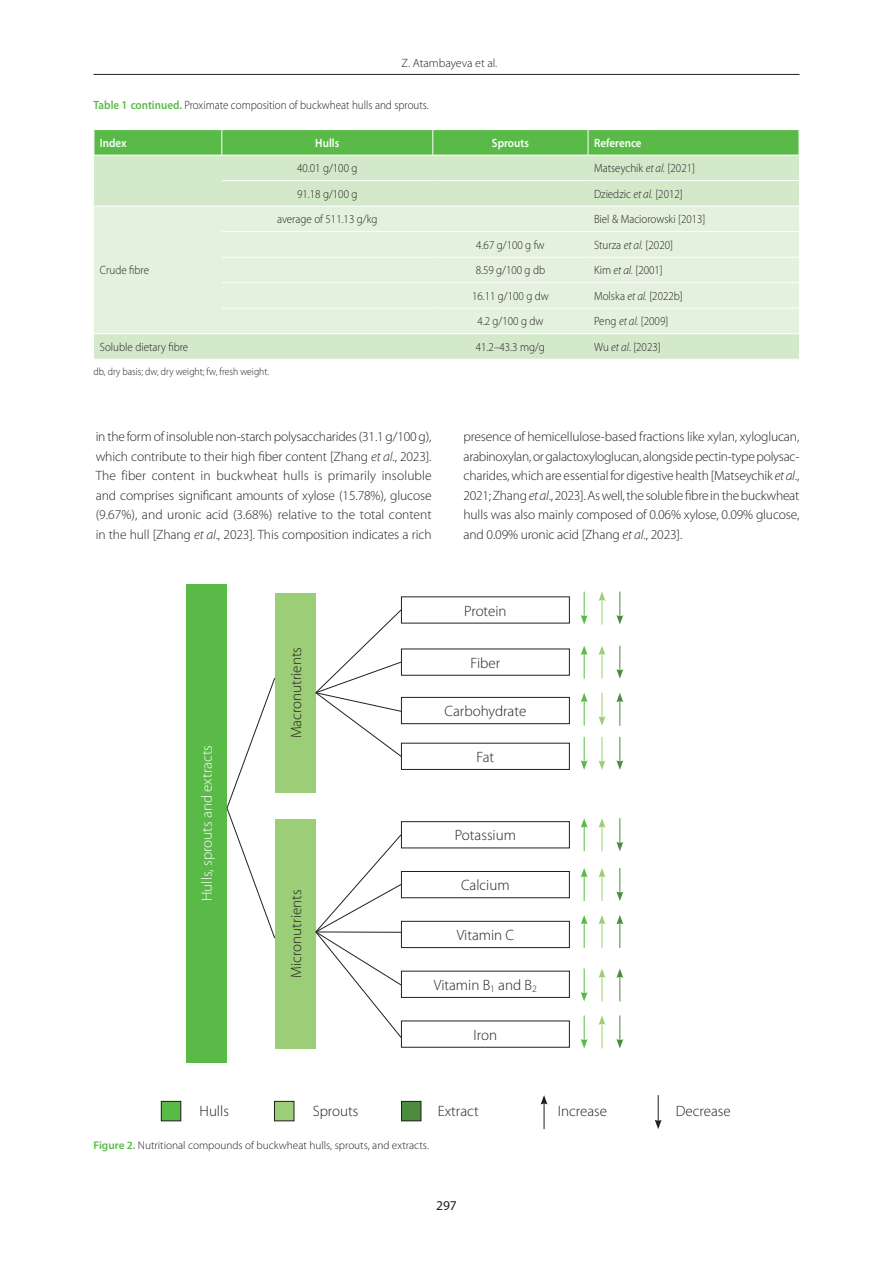
<style>
.page{position:relative;width:893px;height:1263px;background:#fff}
.page>*{position:absolute;margin:0;border:0;box-sizing:border-box;transform-origin:0 0}
._08_Tekst_bez_wciecia{font:300 15px "Myriad Pro";color:#231f20}
._08_Tekst_bez_wciecia-2{font:300 15px "Myriad Pro";color:#fff}
._08_Tekst{font:300 13.5px/19.5px "Myriad Pro";letter-spacing:-.01em;color:#231f20;text-align:justify}
.t1{font:13.5px "Myriad Pro";color:#231f20}
._13_Tabela_tekst{font:300 12px "Myriad Pro";color:#231f20;scale:.92 1}
._13_Tabela_tytul{font:300 12px "Myriad Pro";color:#231f20;scale:.92 1}
._13_Tabela_naglowek{font:600 12px "Myriad Pro";color:#fff;scale:.92 1}
._13_Tabela_tytul-2{font:300 12px "Myriad Pro";color:#231f20}
._15_Rycina_podpis_1{font:300 11.25px "Myriad Pro";color:#231f20}
._13_Tabela_przypis{font:300 10.5px "Myriad Pro";color:#231f20;scale:.92 1}
.s1{font-weight:600;color:#59ba47}
.s2{font-style:italic}
</style>
<div class="page">
<hr style="left:94px;top:74px;width:705px;height:1px;background:#231f20">
<div style="left:94px;top:156px;width:705px;height:203px;background:#d4e9ca"></div>
<div style="left:94px;top:207px;width:705px;height:126px;background:#e4f1de"></div>
<hr style="left:222px;top:180px;width:211px;height:1px;background:#fff">
<hr style="left:433px;top:180px;width:155px;height:1px;background:#fff">
<hr style="left:588px;top:180px;width:211px;height:1px;background:#fff">
<hr style="left:222px;top:206px;width:211px;height:1px;background:#fff">
<hr style="left:433px;top:206px;width:155px;height:1px;background:#fff">
<hr style="left:588px;top:206px;width:211px;height:1px;background:#fff">
<hr style="left:222px;top:231px;width:211px;height:1px;background:#fff">
<hr style="left:433px;top:231px;width:155px;height:1px;background:#fff">
<hr style="left:588px;top:231px;width:211px;height:1px;background:#fff">
<hr style="left:222px;top:257px;width:211px;height:1px;background:#fff">
<hr style="left:433px;top:257px;width:155px;height:1px;background:#fff">
<hr style="left:588px;top:257px;width:211px;height:1px;background:#fff">
<hr style="left:222px;top:282px;width:211px;height:1px;background:#fff">
<hr style="left:433px;top:282px;width:155px;height:1px;background:#fff">
<hr style="left:588px;top:282px;width:211px;height:1px;background:#fff">
<hr style="left:222px;top:308px;width:211px;height:1px;background:#fff">
<hr style="left:433px;top:308px;width:155px;height:1px;background:#fff">
<hr style="left:588px;top:308px;width:211px;height:1px;background:#fff">
<hr style="left:94px;top:333px;width:128px;height:1px;background:#fff">
<hr style="left:222px;top:333px;width:211px;height:1px;background:#fff">
<hr style="left:433px;top:333px;width:155px;height:1px;background:#fff">
<hr style="left:588px;top:333px;width:211px;height:1px;background:#fff">
<svg style="left:94px;top:130px;width:705px;height:25px;background:#5dbb4b"></svg>
<hr style="left:94px;top:206px;width:128px;height:1px;background:#fff">
<div style="left:186px;top:584px;width:40px;height:478px;background:#59ba47"></div>
<div style="left:401px;top:821px;width:169px;height:27px;border:1px solid #231f20"></div>
<div style="left:401px;top:649px;width:169px;height:27px;border:1px solid #231f20"></div>
<div style="left:401px;top:871px;width:169px;height:27px;border:1px solid #231f20"></div>
<div style="left:401px;top:697px;width:169px;height:27px;border:1px solid #231f20"></div>
<div style="left:401px;top:921px;width:169px;height:27px;border:1px solid #231f20"></div>
<div style="left:401px;top:743px;width:169px;height:27px;border:1px solid #231f20"></div>
<div style="left:401px;top:971px;width:169px;height:27px;border:1px solid #231f20"></div>
<div style="left:275px;top:819px;width:41px;height:229px;background:#9cce77"></div>
<div style="left:275px;top:593px;width:41px;height:199px;background:#9cce77"></div>
<div style="left:161px;top:1101px;width:20px;height:20px;background:#59ba47"></div>
<div style="left:161px;top:1101px;width:20px;height:20px;border:1px solid #231f20"></div>
<div style="left:274px;top:1101px;width:20px;height:20px;background:#9cce77"></div>
<div style="left:274px;top:1101px;width:20px;height:20px;border:1px solid #231f20"></div>
<div style="left:401px;top:1101px;width:20px;height:20px;background:#4d8c3f"></div>
<div style="left:401px;top:1101px;width:20px;height:20px;border:1px solid #231f20"></div>
<svg style="left:581px;top:591px;width:7px;height:33px"></svg>
<svg style="left:581px;top:646px;width:7px;height:33px"></svg>
<svg style="left:581px;top:693px;width:7px;height:33px"></svg>
<svg style="left:581px;top:737px;width:7px;height:33px"></svg>
<svg style="left:581px;top:818px;width:7px;height:33px"></svg>
<svg style="left:581px;top:868px;width:7px;height:33px"></svg>
<svg style="left:581px;top:915px;width:7px;height:33px"></svg>
<svg style="left:581px;top:968px;width:7px;height:33px"></svg>
<svg style="left:581px;top:1015px;width:7px;height:33px"></svg>
<svg style="left:599px;top:592px;width:6px;height:32px"></svg>
<svg style="left:599px;top:646px;width:6px;height:33px"></svg>
<svg style="left:599px;top:693px;width:6px;height:33px"></svg>
<svg style="left:599px;top:737px;width:6px;height:33px"></svg>
<svg style="left:599px;top:818px;width:6px;height:33px"></svg>
<svg style="left:599px;top:868px;width:6px;height:33px"></svg>
<svg style="left:599px;top:915px;width:6px;height:33px"></svg>
<svg style="left:599px;top:969px;width:6px;height:32px"></svg>
<svg style="left:599px;top:1016px;width:6px;height:32px"></svg>
<svg style="left:616px;top:591px;width:7px;height:33px"></svg>
<svg style="left:616px;top:646px;width:7px;height:33px"></svg>
<svg style="left:616px;top:693px;width:7px;height:33px"></svg>
<svg style="left:616px;top:737px;width:7px;height:33px"></svg>
<svg style="left:616px;top:818px;width:7px;height:33px"></svg>
<svg style="left:616px;top:868px;width:7px;height:33px"></svg>
<svg style="left:616px;top:915px;width:7px;height:33px"></svg>
<svg style="left:616px;top:968px;width:7px;height:33px"></svg>
<svg style="left:616px;top:1015px;width:7px;height:33px"></svg>
<svg style="left:655px;top:1095px;width:7px;height:34px"></svg>
<svg style="left:541px;top:1095px;width:6px;height:34px"></svg>
<svg style="left:315px;top:609px;width:87px;height:148px"></svg>
<svg style="left:315px;top:834px;width:87px;height:204px"></svg>
<hr style="left:316px;top:931px;width:85px;height:2px;background:#231f20">
<svg style="left:226px;top:677px;width:50px;height:262px"></svg>
<p class="_13_Tabela_tytul-2" style="left:402px;top:56px;width:97px">Z. Atambayeva et al.</p>
<p class="_13_Tabela_tytul" style="left:94px;top:97px;width:366px"><span class="s1">Table 1 continued.</span> Proximate composition of buckwheat hulls and sprouts.</p>
<p class="_13_Tabela_naglowek" style="left:100px;top:135px;width:31px">Index</p>
<p class="_13_Tabela_naglowek" style="left:315px;top:135px;width:28px">Hulls</p>
<p class="_13_Tabela_naglowek" style="left:492px;top:135px;width:42px">Sprouts</p>
<p class="_13_Tabela_naglowek" style="left:594px;top:135px;width:53px">Reference</p>
<p class="_13_Tabela_tekst" style="left:297px;top:161px;width:67px">40.01 g/100 g</p>
<p class="_13_Tabela_tekst" style="left:594px;top:161px;width:111px">Matseychik <span class="s2">et al.</span> [2021]</p>
<p class="_13_Tabela_tekst" style="left:297px;top:187px;width:67px">91.18 g/100 g</p>
<p class="_13_Tabela_tekst" style="left:594px;top:187px;width:98px">Dziedzic <span class="s2">et al.</span> [2012]</p>
<p class="_13_Tabela_tekst" style="left:100px;top:263px;width:55px">Crude fibre</p>
<p class="_13_Tabela_tekst" style="left:277px;top:212px;width:111px">average of 511.13 g/kg</p>
<p class="_13_Tabela_tekst" style="left:594px;top:212px;width:123px">Biel &amp; Maciorowski [2013]</p>
<p class="_13_Tabela_tekst" style="left:476px;top:238px;width:76px">4.67 g/100 g fw</p>
<p class="_13_Tabela_tekst" style="left:594px;top:238px;width:87px">Sturza <span class="s2">et al.</span> [2020]</p>
<p class="_13_Tabela_tekst" style="left:476px;top:263px;width:77px">8.59 g/100 g db</p>
<p class="_13_Tabela_tekst" style="left:594px;top:263px;width:76px">Kim <span class="s2">et al.</span> [2001]</p>
<p class="_13_Tabela_tekst" style="left:472px;top:289px;width:85px">16.11 g/100 g dw</p>
<p class="_13_Tabela_tekst" style="left:594px;top:289px;width:98px">Molska <span class="s2">et al.</span> [2022b]</p>
<p class="_13_Tabela_tekst" style="left:477px;top:314px;width:73px">4.2 g/100 g dw</p>
<p class="_13_Tabela_tekst" style="left:594px;top:314px;width:82px">Peng <span class="s2">et al.</span> [2009]</p>
<p class="_13_Tabela_tekst" style="left:100px;top:340px;width:98px">Soluble dietary fibre</p>
<p class="_13_Tabela_tekst" style="left:476px;top:340px;width:77px">41.2–43.3 mg/g</p>
<p class="_13_Tabela_tekst" style="left:594px;top:340px;width:74px">Wu <span class="s2">et al</span>. [2023]</p>
<p class="_13_Tabela_przypis" style="left:94px;top:365px;width:192px">db, dry basis; dw, dry weight; fw, fresh weight.</p>
<p class="_08_Tekst" style="left:96px;top:427px;width:337px">in the form of insoluble non-starch polysaccharides (31.1 g/100 g), which contribute to their high fiber content [Zhang <span class="s2">et al</span>., 2023].<br>The fiber content in buckwheat hulls is primarily insoluble and comprises significant amounts of xylose (15.78%), glucose (9.67%), and uronic acid (3.68%) relative to the total content in the hull [Zhang <span class="s2">et al</span>., 2023]. This composition indicates a rich</p>
<p class="_08_Tekst" style="left:463px;top:427px;width:337px">presence of hemicellulose-based fractions like xylan, xyloglucan, arabinoxylan, or galactoxyloglucan, alongside pectin-type polysac&shy;charides, which are essential for digestive health [Matseychik <span class="s2">et al</span>., 2021; Zhang <span class="s2">et al</span>., 2023]. As well, the soluble fibre in the buckwheat hulls was also mainly composed of 0.06% xylose, 0.09% glucose, and 0.09% uronic acid [Zhang <span class="s2">et al</span>., 2023].</p>
<p class="_08_Tekst_bez_wciecia-2" style="left:198px;top:901px;width:157px;rotate:-90deg">Hulls, sprouts and extracts</p>
<p class="_08_Tekst_bez_wciecia" style="left:287px;top:738px;width:93px;rotate:-90deg">Macronutrients</p>
<p class="_08_Tekst_bez_wciecia" style="left:287px;top:977px;width:89px;rotate:-90deg">Micronutrients</p>
<p class="_08_Tekst_bez_wciecia" style="left:464px;top:602px;width:44px">Protein</p>
<p class="_08_Tekst_bez_wciecia" style="left:471px;top:654px;width:31px">Fiber</p>
<p class="_08_Tekst_bez_wciecia" style="left:445px;top:702px;width:83px">Carbohydrate</p>
<p class="_08_Tekst_bez_wciecia" style="left:477px;top:748px;width:19px">Fat</p>
<p class="_08_Tekst_bez_wciecia" style="left:455px;top:826px;width:63px">Potassium</p>
<p class="_08_Tekst_bez_wciecia" style="left:461px;top:876px;width:50px">Calcium</p>
<p class="_08_Tekst_bez_wciecia" style="left:457px;top:926px;width:59px">Vitamin C</p>
<p class="_08_Tekst_bez_wciecia" style="left:434px;top:976px;width:105px">Vitamin B<sub>1</sub> and B<sub>2</sub></p>
<p class="_08_Tekst_bez_wciecia" style="left:474px;top:1026px;width:25px">Iron</p>
<p class="_08_Tekst_bez_wciecia" style="left:200px;top:1102px;width:31px">Hulls</p>
<p class="_08_Tekst_bez_wciecia" style="left:313px;top:1102px;width:47px">Sprouts</p>
<p class="_08_Tekst_bez_wciecia" style="left:438px;top:1102px;width:42px">Extract</p>
<p class="_08_Tekst_bez_wciecia" style="left:558px;top:1102px;width:51px">Increase</p>
<p class="_08_Tekst_bez_wciecia" style="left:676px;top:1102px;width:56px">Decrease</p>
<p class="_15_Rycina_podpis_1" style="left:94px;top:1138px;width:337px"><span class="s1">Figure 2.</span> Nutritional compounds of buckwheat hulls, sprouts, and extracts.</p>
<p class="t1" style="left:436px;top:1197px;width:22px">297</p>
</div>
